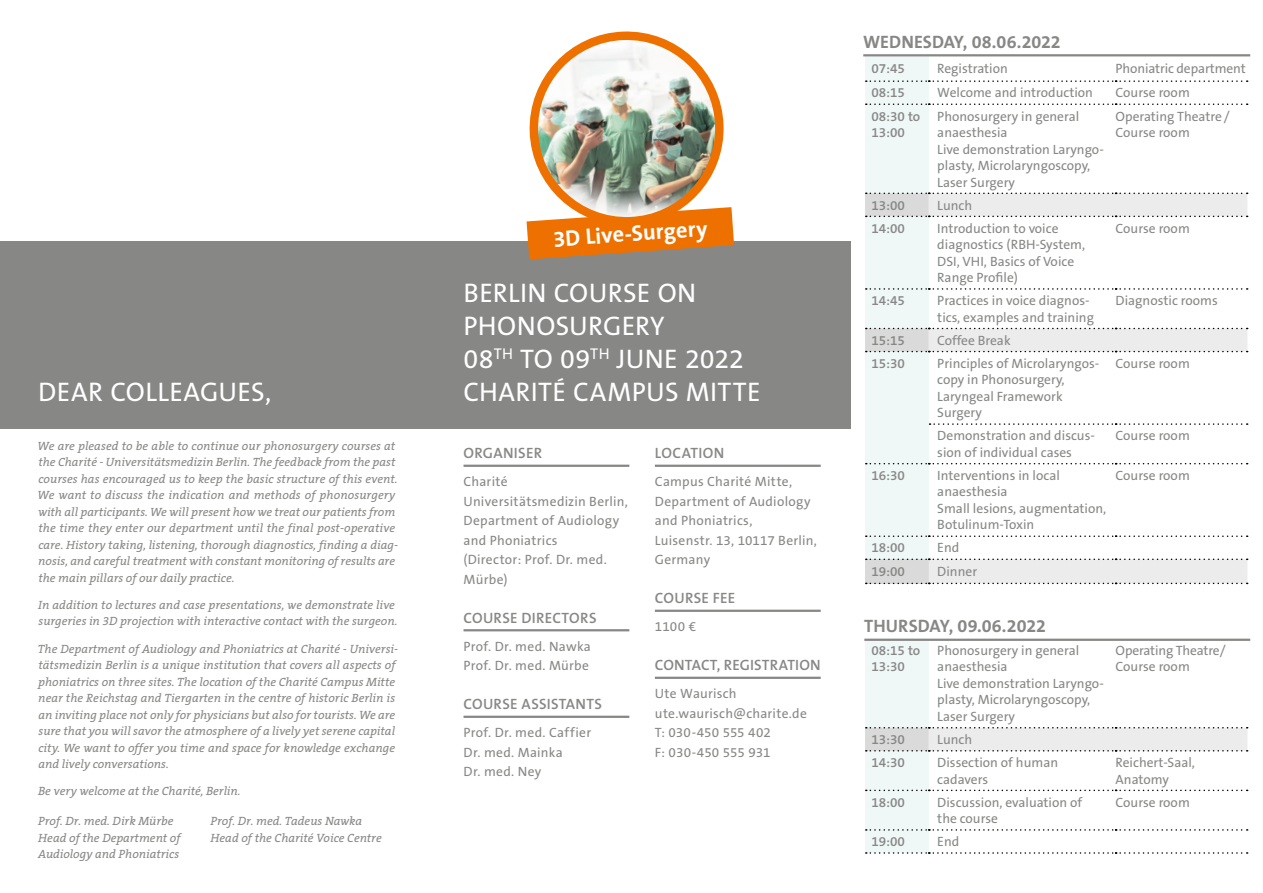
<style>
.page{position:relative;width:1263px;height:893px;background:#fff}
.page>*{position:absolute;margin:0;border:0;box-sizing:border-box;transform-origin:0 0}
.t1{font:27px/33px "The Sans B5 Plain";letter-spacing:.01em;color:#fff}
.t2{font:700 22.5px "The Sans B7";color:#fff}
.t3{font:700 18px "The Sans B7";color:#878786}
.t4{font:600 15px "The Sans B6";letter-spacing:.015em;color:#878786}
.t5{font:13.5px/16.5px "The Sans B5 Plain";color:#878786}
.t6{font:13.5px/19.5px "The Sans B5 Plain";letter-spacing:.02em;color:#878786}
.t7{font:600 13.5px/16.5px "The Sans B6";color:#878786}
.t8{font:italic 12px/16.5px "The Serif B5 Plain";color:#878786}
</style>
<div class="page">
<div style="left:0;top:241px;width:850px;height:187px;background:#878786"></div>
<div style="left:865px;top:56px;width:64px;height:797px;background:#eff8f7"></div>
<svg style="left:866px;top:80px;width:382px;height:2px"></svg>
<svg style="left:866px;top:103px;width:382px;height:2px"></svg>
<svg style="left:865px;top:193px;width:383px;height:558px"></svg>
<svg style="left:866px;top:790px;width:382px;height:1px"></svg>
<svg style="left:866px;top:829px;width:382px;height:2px"></svg>
<svg style="left:866px;top:852px;width:382px;height:2px"></svg>
<hr style="left:463px;top:465px;width:166px;height:2px;background:#878786">
<hr style="left:463px;top:629px;width:166px;height:2px;background:#878786">
<hr style="left:463px;top:716px;width:166px;height:2px;background:#878786">
<hr style="left:655px;top:465px;width:166px;height:2px;background:#878786">
<hr style="left:655px;top:610px;width:166px;height:2px;background:#878786">
<hr style="left:655px;top:677px;width:166px;height:2px;background:#878786">
<hr style="left:863px;top:54px;width:387px;height:2px;background:#878786">
<hr style="left:864px;top:639px;width:386px;height:2px;background:#878786">
<img style="left:527px;top:31px;width:207px;height:228px">
<h1 class="t1" style="left:38px;top:377px;width:235px">DEAR COLLEAGUES,</h1>
<p class="t8" style="left:38px;top:438px;width:362px">We are pleased to be able to continue our phonosurgery courses at the Charité - Universitätsmedizin Berlin. The feedback from the past courses has encouraged us to keep the basic structure of this event.<br>We want to discuss the indication and methods of phonosurgery with all participants. We will present how we treat our patients from the time they enter our department until the final post-operative care. History taking, listening, thorough diagnostics, finding a diag&shy;nosis, and careful treatment with constant monitoring of results are the main pillars of our daily practice.</p>
<p class="t8" style="left:38px;top:597px;width:361px">In addition to lectures and case presentations, we demonstrate live surgeries in 3D projection with interactive contact with the surgeon.</p>
<p class="t8" style="left:38px;top:641px;width:362px">The Department of Audiology and Phoniatrics at Charité - Universi&shy;tätsmedizin Berlin is a unique institution that covers all aspects of phoniatrics on three sites. The location of the Charité Campus Mitte near the Reichstag and Tiergarten in the centre of historic Berlin is an inviting place not only for physicians but also for tourists. We are sure that you will savor the atmosphere of a lively yet serene capital city. We want to offer you time and space for knowledge exchange and lively conversations.</p>
<p class="t8" style="left:38px;top:783px;width:204px">Be very welcome at the Charité, Berlin.</p>
<p class="t8" style="left:38px;top:813px;width:144px">Prof. Dr. med. Dirk Mürbe<br>Head of the Department of<br>Audiology and Phoniatrics</p>
<p class="t8" style="left:210px;top:813px;width:173px">Prof. Dr. med. Tadeus Nawka<br>Head of the Charité Voice Centre</p>
<h2 class="t2" style="left:552px;top:227px;width:156px;rotate:-4deg">3D Live-Surgery</h2>
<h1 class="t1" style="left:463px;top:278px;width:299px">BERLIN COURSE ON<br>PHONOSURGERY<br>08<sup>TH</sup> TO 09<sup>TH</sup> JUNE 2022<br>CHARITÉ CAMPUS MITTE</h1>
<p class="t4" style="left:463px;top:445px;width:80px">ORGANISER</p>
<p class="t6" style="left:463px;top:473px;width:166px">Charité<br>Universitätsmedizin Berlin,<br>Department of Audiology and Phoniatrics<br>(Director: Prof. Dr. med.<br>Mürbe)</p>
<p class="t4" style="left:463px;top:610px;width:135px">COURSE DIRECTORS</p>
<p class="t6" style="left:463px;top:637px;width:129px">Prof. Dr. med. Nawka<br>Prof. Dr. med. Mürbe</p>
<p class="t4" style="left:463px;top:696px;width:140px">COURSE ASSISTANTS</p>
<p class="t6" style="left:463px;top:724px;width:129px">Prof. Dr. med. Caffier<br>Dr. med. Mainka<br>Dr. med. Ney</p>
<p class="t4" style="left:655px;top:445px;width:71px">LOCATION</p>
<p class="t6" style="left:655px;top:473px;width:164px">Campus Charité Mitte,<br>Department of Audiology and Phoniatrics,<br>Luisenstr. 13, 10117 Berlin,<br>Germany</p>
<p class="t4" style="left:655px;top:590px;width:82px">COURSE FEE</p>
<p class="t5" style="left:655px;top:619px;width:43px">1100 €</p>
<p class="t4" style="left:655px;top:657px;width:167px">CONTACT, REGISTRATION</p>
<p class="t5" style="left:655px;top:685px;width:154px;line-height:19.5px">Ute Waurisch ute.waurisch@charite.de<br>T: 030-450 555 402<br>F: 030-450 555 931</p>
<h3 class="t3" style="left:863px;top:32px;width:199px">WEDNESDAY, 08.06.2022</h3>
<p class="t7" style="left:871px;top:61px;width:35px">07:45</p>
<p class="t5" style="left:937px;top:61px;width:72px">Registration</p>
<p class="t5" style="left:1115px;top:61px;width:132px">Phoniatric department</p>
<p class="t7" style="left:871px;top:85px;width:35px">08:15</p>
<p class="t5" style="left:937px;top:85px;width:157px">Welcome and introduction</p>
<p class="t5" style="left:1115px;top:85px;width:76px">Course room</p>
<p class="t7" style="left:871px;top:108px;width:50px">08:30 to<br>13:00</p>
<p class="t5" style="left:937px;top:108px;width:168px">Phonosurgery in general anaesthesia<br>Live demonstration Laryngo&shy;plasty, Microlaryngoscopy,<br>Laser Surgery</p>
<p class="t5" style="left:1115px;top:108px;width:115px">Operating Theatre/<br>Course room</p>
<p class="t7" style="left:871px;top:198px;width:35px">13:00</p>
<p class="t5" style="left:937px;top:198px;width:36px">Lunch</p>
<p class="t7" style="left:871px;top:221px;width:35px">14:00</p>
<p class="t5" style="left:937px;top:221px;width:149px">Introduction to voice diagnostics (RBH-System,<br>DSI, VHI, Basics of Voice<br>Range Profile)</p>
<p class="t5" style="left:1115px;top:221px;width:76px">Course room</p>
<p class="t7" style="left:871px;top:293px;width:35px">14:45</p>
<p class="t5" style="left:937px;top:293px;width:158px">Practices in voice diagnos&shy;tics, examples and training</p>
<p class="t5" style="left:1115px;top:293px;width:104px">Diagnostic rooms</p>
<p class="t7" style="left:871px;top:333px;width:35px">15:15</p>
<p class="t5" style="left:937px;top:333px;width:75px">Coffee Break</p>
<p class="t7" style="left:871px;top:356px;width:35px">15:30</p>
<p class="t5" style="left:937px;top:356px;width:163px">Principles of Microlaryngos&shy;copy in Phonosurgery,<br>Laryngeal Framework<br>Surgery</p>
<p class="t5" style="left:1115px;top:356px;width:76px">Course room</p>
<p class="t5" style="left:937px;top:428px;width:159px">Demonstration and discus&shy;sion of individual cases</p>
<p class="t5" style="left:1115px;top:428px;width:76px">Course room</p>
<p class="t7" style="left:871px;top:468px;width:35px">16:30</p>
<p class="t5" style="left:937px;top:468px;width:170px">Interventions in local anaesthesia<br>Small lesions, augmentation,<br>Botulinum-Toxin</p>
<p class="t5" style="left:1115px;top:468px;width:76px">Course room</p>
<p class="t7" style="left:871px;top:540px;width:35px">18:00</p>
<p class="t5" style="left:937px;top:540px;width:24px">End</p>
<p class="t7" style="left:871px;top:563px;width:35px">19:00</p>
<p class="t5" style="left:937px;top:563px;width:41px">Dinner</p>
<h3 class="t3" style="left:864px;top:617px;width:183px">THURSDAY, 09.06.2022</h3>
<p class="t7" style="left:871px;top:643px;width:50px">08:15 to<br>13:30</p>
<p class="t5" style="left:937px;top:643px;width:168px">Phonosurgery in general anaesthesia<br>Live demonstration Laryngo&shy;plasty, Microlaryngoscopy,<br>Laser Surgery</p>
<p class="t5" style="left:1115px;top:643px;width:111px">Operating Theatre/<br>Course room</p>
<p class="t7" style="left:871px;top:732px;width:35px">13:30</p>
<p class="t5" style="left:937px;top:732px;width:36px">Lunch</p>
<p class="t7" style="left:871px;top:755px;width:35px">14:30</p>
<p class="t5" style="left:937px;top:755px;width:122px">Dissection of human cadavers</p>
<p class="t5" style="left:1115px;top:755px;width:81px">Reichert-Saal,<br>Anatomy</p>
<p class="t7" style="left:871px;top:794px;width:35px">18:00</p>
<p class="t5" style="left:937px;top:795px;width:146px">Discussion, evaluation of the course</p>
<p class="t5" style="left:1115px;top:795px;width:76px">Course room</p>
<p class="t7" style="left:871px;top:834px;width:35px">19:00</p>
<p class="t5" style="left:937px;top:834px;width:24px">End</p>
</div>
